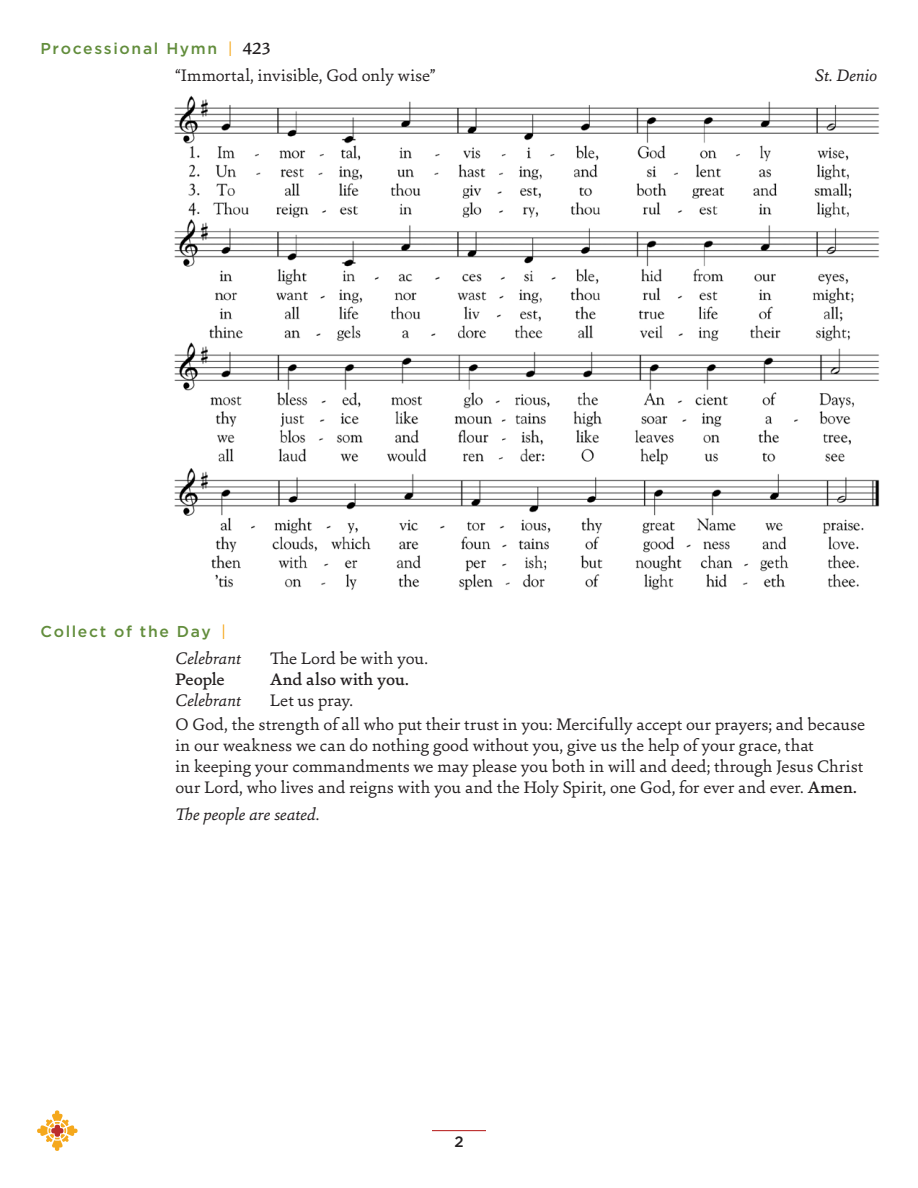
<style>
.page{position:relative;width:918px;height:1188px;background:#fff}
.page>*{position:absolute;margin:0;border:0;box-sizing:border-box;transform-origin:0 0}
.t1{font:18px/21px "Sina";letter-spacing:.005em;color:#231f20}
.t2{font:italic 18px "Sina";letter-spacing:-.005em;color:#231f20}
.t3{font:500 18px "Sina";letter-spacing:-.005em;color:#231f20}
.t4{font:500 15.75px "Gotham";letter-spacing:.105em;color:#628d3c}
.t5{font:500 15px "Gotham";color:#231f20}
.s1{color:#f5a81c}
.s2{font-family:"Sina";font-size:18px;color:#231f20}
.s3{font-weight:500}
</style>
<div class="page">
<hr style="left:432px;top:1130px;width:54px;height:1px;background:#bc2d2c">
<svg style="left:37px;top:1110px;width:41px;height:41px"></svg>
<img style="left:174px;top:95px;width:706px;height:496px">
<p class="t4" style="left:40px;top:39px;width:232px">Processional Hymn <span class="s1">|</span> <span class="s2">423</span></p>
<p class="t1" style="left:176px;top:65px;width:261px">“Immortal, invisible, God only wise”</p>
<p class="t2" style="left:815px;top:64px;width:64px">St. Denio</p>
<p class="t4" style="left:40px;top:621px;width:186px">Collect of the Day <span class="s1">|</span></p>
<p class="t2" style="left:176px;top:646px;width:67px">Celebrant</p>
<p class="t1" style="left:270px;top:647px;width:160px">The Lord be with you.</p>
<p class="t3" style="left:176px;top:667px;width:51px">People</p>
<p class="t3" style="left:270px;top:667px;width:140px">And also with you.</p>
<p class="t2" style="left:176px;top:688px;width:67px">Celebrant</p>
<p class="t1" style="left:270px;top:689px;width:85px">Let us pray.</p>
<p class="t1" style="left:176px;top:713px;width:691px">O God, the strength of all who put their trust in you: Mercifully accept our prayers; and because in our weakness we can do nothing good without you, give us the help of your grace, that<br>in keeping your commandments we may please you both in will and deed; through Jesus Christ our Lord, who lives and reigns with you and the Holy Spirit, one God, for ever and ever. <span class="s3">Amen.</span></p>
<p class="t2" style="left:176px;top:802px;width:146px">The people are seated.</p>
<p class="t5" style="left:454px;top:1132px;width:11px">2</p>
</div>
